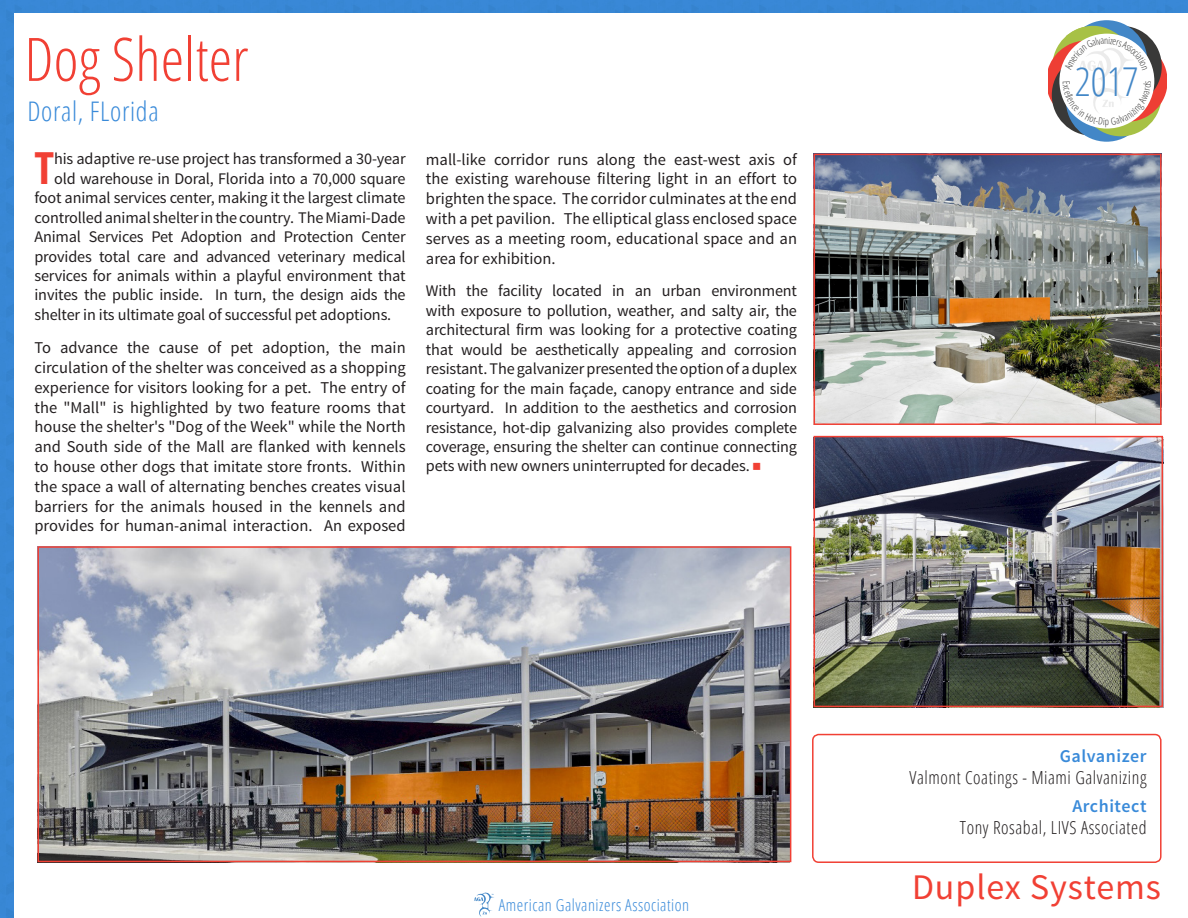
<style>
.page{position:relative;width:1188px;height:918px;background:#3887d5}
.page>*{position:absolute;margin:0;border:0;box-sizing:border-box;transform-origin:0 0}
.Project_Title{font:300 condensed 60px "Open Sans";color:#f14034}
.Body_Text{font:700 condensed 44.25px "Open Sans";color:#f14034}
.t1{font:300 condensed 39.75px "Open Sans";color:#4387c7}
.Project_Location{font:36px "Source Sans Pro";letter-spacing:.025em;color:#f14034}
.Project_Location-2{font:300 condensed 27px "Open Sans";letter-spacing:.025em;color:#398ad9}
.Project_Member{font:300 condensed 18px "Open Sans";letter-spacing:.03em;color:#231f20}
.Project_Member_Title{font:300 condensed 18px "Open Sans";letter-spacing:.03em;color:#231f20}
.Project_Member_Title-2{font:600 18px "Source Sans Pro";letter-spacing:.03em;color:#398ad9}
.Body_Text-2{font:16.5px/19.8px "Source Sans Pro";color:#231f20;text-align:justify}
.t2{font:300 condensed 16.5px "Open Sans";letter-spacing:.03em;color:#398ad9}
.Body_Text-3{font:16.2px/19.5px "Source Sans Pro";letter-spacing:-.01em;color:#231f20;text-align:justify}
.Designator{font:16.2px "Source Sans Pro";letter-spacing:-.01em;color:#231f20}
.t3{font:300 condensed 9.75px "Open Sans";color:#393938}
.s1{color:#f14034}
</style>
<div class="page">
<div style="left:15px;top:14px;width:1173px;height:904px;background:#fff"></div>
<div style="left:1066px;top:60px;width:81px;height:82px;background:#4387c7;border-radius:50%"></div>
<svg style="left:1080px;top:55px;width:82px;height:81px"></svg>
<div style="left:1086px;top:41px;width:81px;height:81px;background:#ee3e34;border-radius:50%"></div>
<svg style="left:1081px;top:26px;width:81px;height:81px"></svg>
<svg style="left:474px;top:893px;width:20px;height:24px"></svg>
<div style="left:812px;top:734px;width:350px;height:129px;border:2px solid #f14034;border-radius:6px"></div>
<img style="left:817px;top:439px;width:343px;height:265px">
<div style="left:814px;top:436px;width:349px;height:271px;border:2px solid #f14034"></div>
<img style="left:41px;top:549px;width:747px;height:310px">
<div style="left:38px;top:546px;width:753px;height:316px;border:2px solid #f14034"></div>
<img style="left:817px;top:157px;width:342px;height:265px">
<div style="left:814px;top:154px;width:348px;height:271px;border:2px solid #f14034"></div>
<svg style="left:1048px;top:20px;width:103px;height:105px"></svg>
<p class="Project_Title" style="left:24px;top:18px;width:226px">Dog Shelter</p>
<p class="Project_Location-2" style="left:27px;top:93px;width:133px">Doral, FLorida</p>
<p class="Body_Text" style="left:34px;top:137px;width:21px">T</p>
<p class="Body_Text-3" style="left:54px;top:149px;width:353px">his adaptive re-use project has transformed a 30-year</p>
<p class="Body_Text-3" style="left:54px;top:169px;width:353px">old warehouse in Doral, Florida into a 70,000 square</p>
<p class="Body_Text-3" style="left:34px;top:188px;width:373px">foot animal services center, making it the largest climate</p>
<p class="Body_Text-3" style="left:34px;top:208px;width:373px">controlled animal shelter in the country. The Miami-Dade</p>
<p class="Body_Text-3" style="left:34px;top:227px;width:373px">Animal Services Pet Adoption and Protection Center</p>
<p class="Body_Text-3" style="left:34px;top:247px;width:373px">provides total care and advanced veterinary medical</p>
<p class="Body_Text-3" style="left:34px;top:266px;width:373px">services for animals within a playful environment that</p>
<p class="Body_Text-3" style="left:34px;top:286px;width:373px">invites the public inside. In turn, the design aids the</p>
<p class="Body_Text-3" style="left:34px;top:305px;width:358px">shelter in its ultimate goal of successful pet adoptions.</p>
<p class="Body_Text-2" style="left:34px;top:338px;width:373px">To advance the cause of pet adoption, the main circulation of the shelter was conceived as a shopping experience for visitors looking for a pet. The entry of the "Mall" is highlighted by two feature rooms that house the shelter's "Dog of the Week" while the North and South side of the Mall are flanked with kennels to house other dogs that imitate store fronts. Within the space a wall of alternating benches creates visual barriers for the animals housed in the kennels and provides for human-animal interaction. An exposed</p>
<p class="Body_Text-2" style="left:426px;top:149px;width:373px">mall-like corridor runs along the east-west axis of the existing warehouse filtering light in an effort to brighten the space. The corridor culminates at the end with a pet pavilion. The elliptical glass enclosed space serves as a meeting room, educational space and an area for exhibition.</p>
<p class="Body_Text-3" style="left:426px;top:282px;width:373px">With the facility located in an urban environment with exposure to pollution, weather, and salty air, the architectural firm was looking for a protective coating that would be aesthetically appealing and corrosion resistant. The galvanizer presented the option of a duplex coating for the main façade, canopy entrance and side courtyard. In addition to the aesthetics and corrosion resistance, hot-dip galvanizing also provides complete coverage, ensuring the shelter can continue connecting</p>
<p class="Designator" style="left:426px;top:456px;width:337px">pets with new owners uninterrupted for decades.<span class="s1">○</span></p>
<p class="t2" style="left:499px;top:894px;width:192px">American Galvanizers Association</p>
<h3 class="t1" style="left:1075px;top:54px;width:65px">2017</h3>
<p class="t3" style="left:1105px;top:115px;width:6px">p</p>
<p class="Project_Member_Title-2" style="left:1060px;top:745px;width:88px">Galvanizer</p>
<p class="Project_Member" style="left:910px;top:765px;width:238px">Valmont Coatings - Miami Galvanizing</p>
<p class="Project_Member_Title-2" style="left:1072px;top:795px;width:76px">Architect</p>
<p class="Project_Member_Title" style="left:960px;top:815px;width:188px">Tony Rosabal, LIVS Associated</p>
<p class="Project_Location" style="left:912px;top:864px;width:250px">Duplex Systems</p>
</div>
